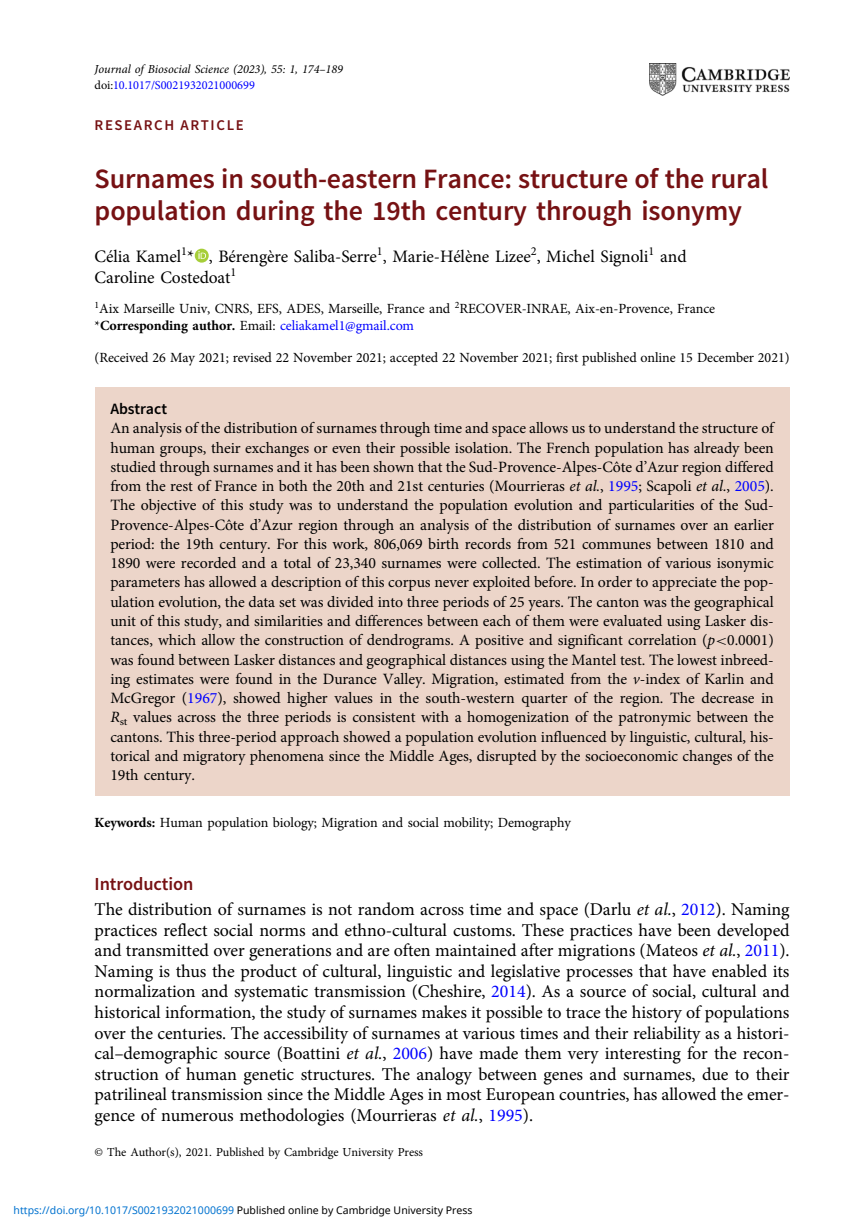
<style>
.page{position:relative;width:864px;height:1226px;background:#fff}
.page>*{position:absolute;margin:0;border:0;box-sizing:border-box;transform-origin:0 0}
.t1{font:28px/31.5px "Adv OT031 da 8 bf";color:#761113}
.t2{font:18.38px "Adv OT031 da 8 bf";color:#761113}
.t3{font:18.03px/20.7px "Adv OT1 ef 757 c 0";color:#000;text-align:justify}
.t4{font:17.5px/21px "Adv OT1 ef 757 c 0";color:#000}
.t5{font:15.75px/19.2px "Adv OT1 ef 757 c 0";color:#000;text-align:justify}
.t6{font:15.75px "Adv OT031 da 8 bf";color:#000}
.t7{font:14.88px "Adv OT031 da 8 bf";letter-spacing:.11em;color:#761113}
.t8{font:14px/17.5px "Adv OT1 ef 757 c 0";color:#000}
.t9{font:12.25px "Adv OT1 ef 757 c 0";color:#000}
.t10{font:12.25px "Adv OT7 d 6 df 7 ab.I";color:#000}
.t11{font:12.25px "Adv OT1 ef 757 c 0";color:#00f}
.t12{font:10.5px "Noto Sans";color:#0172cf}
.s1{font-style:inherit}
.s2{color:#000}
.s3{font-family:"Adv O Tb 65 e 897 d.B"}
.s4{color:#00f}
.s5{font-family:"Adv OT7 d 6 df 7 ab.I"}
.s6{font-family:"Adv O Ta 1 b 8 d 78 f.I"}
</style>
<div class="page">
<div style="left:195px;top:249px;width:13px;height:13px;background:#a6ce39;border-radius:50%"></div>
<svg style="left:198px;top:251px;width:8px;height:8px"></svg>
<div style="left:95px;top:388px;width:694px;height:407px;background:#ecd5c9"></div>
<img style="left:649px;top:64px;width:140px;height:31px">
<p class="t10" style="left:95px;top:64px;width:249px">Journal of Biosocial Science (2023), 55: 1, 174<span class="s1">–</span>189</p>
<p class="t11" style="left:95px;top:80px;width:162px"><span class="s2">doi:</span>10.1017/S0021932021000699</p>
<p class="t7" style="left:95px;top:120px;width:150px">RESEARCH ARTICLE</p>
<h1 class="t1" style="left:95px;top:165px;width:675px">Surnames in south-eastern France: structure of the rural population during the 19th century through isonymy</h1>
<p class="t4" style="left:95px;top:247px;width:593px">Célia Kamel<sup>1</sup>* , Bérengère Saliba-Serre<sup>1</sup>, Marie-Hélène Lizee<sup>2</sup>, Michel Signoli<sup>1</sup> and<br>Caroline Costedoat<sup>1</sup></p>
<p class="t8" style="left:95px;top:300px;width:621px"><sup>1</sup>Aix Marseille Univ, CNRS, EFS, ADES, Marseille, France and <sup>2</sup>RECOVER-INRAE, Aix-en-Provence, France *<span class="s3">Corresponding author.</span> Email: <span class="s4">celiakamel1@gmail.com</span></p>
<p class="t8" style="left:95px;top:349px;width:696px">(Received 26 May 2021; revised 22 November 2021; accepted 22 November 2021; first published online 15 December 2021)</p>
<p class="t6" style="left:110px;top:403px;width:58px">Abstract</p>
<p class="t5" style="left:110px;top:420px;width:664px">An analysis of the distribution of surnames through time and space allows us to understand the structure of human groups, their exchanges or even their possible isolation. The French population has already been studied through surnames and it has been shown that the Sud-Provence-Alpes-Côte d<span class="s1">’</span>Azur region differed from the rest of France in both the 20th and 21st centuries (Mourrieras <span class="s5">et al.</span>, <span class="s4">1995</span>; Scapoli <span class="s5">et al.</span>, <span class="s4">2005</span>).<br>The objective of this study was to understand the population evolution and particularities of the Sud-Provence-Alpes-Côte d<span class="s1">’</span>Azur region through an analysis of the distribution of surnames over an earlier period: the 19th century. For this work, 806,069 birth records from 521 communes between 1810 and 1890 were recorded and a total of 23,340 surnames were collected. The estimation of various isonymic parameters has allowed a description of this corpus never exploited before. In order to appreciate the pop&shy;ulation evolution, the data set was divided into three periods of 25 years. The canton was the geographical unit of this study, and similarities and differences between each of them were evaluated using Lasker dis&shy;tances, which allow the construction of dendrograms. A positive and significant correlation (<span class="s5">p</span><span class="s6">&lt;</span>0.0001) was found between Lasker distances and geographical distances using the Mantel test. The lowest inbreed&shy;ing estimates were found in the Durance Valley. Migration, estimated from the <span class="s5">v</span>-index of Karlin and McGregor (<span class="s4">1967</span>), showed higher values in the south-western quarter of the region. The decrease in <span class="s5">R</span><sub>st</sub> values across the three periods is consistent with a homogenization of the patronymic between the cantons. This three-period approach showed a population evolution influenced by linguistic, cultural, his&shy;torical and migratory phenomena since the Middle Ages, disrupted by the socioeconomic changes of the 19th century.</p>
<p class="t8" style="left:95px;top:815px;width:477px"><span class="s3">Keywords:</span> Human population biology; Migration and social mobility; Demography</p>
<p class="t2" style="left:95px;top:877px;width:100px">Introduction</p>
<p class="t3" style="left:95px;top:900px;width:696px">The distribution of surnames is not random across time and space (Darlu <span class="s5">et al.</span>, <span class="s4">2012</span>). Naming practices reflect social norms and ethno-cultural customs. These practices have been developed and transmitted over generations and are often maintained after migrations (Mateos <span class="s5">et al.</span>, <span class="s4">2011</span>).<br>Naming is thus the product of cultural, linguistic and legislative processes that have enabled its normalization and systematic transmission (Cheshire, <span class="s4">2014</span>). As a source of social, cultural and historical information, the study of surnames makes it possible to trace the history of populations over the centuries. The accessibility of surnames at various times and their reliability as a histori&shy;cal<span class="s1">–</span>demographic source (Boattini <span class="s5">et al.</span>, <span class="s4">2006</span>) have made them very interesting for the recon&shy;struction of human genetic structures. The analogy between genes and surnames, due to their patrilineal transmission since the Middle Ages in most European countries, has allowed the emer&shy;gence of numerous methodologies (Mourrieras <span class="s5">et al.</span>, <span class="s4">1995</span>).</p>
<p class="t9" style="left:95px;top:1146px;width:330px">© The Author(s), 2021. Published by Cambridge University Press</p>
<p class="t12" style="left:14px;top:1202px;width:460px">https://doi.org/10.1017/S0021932021000699 <span class="s2">Published online by Cambridge University Press</span></p>
</div>
